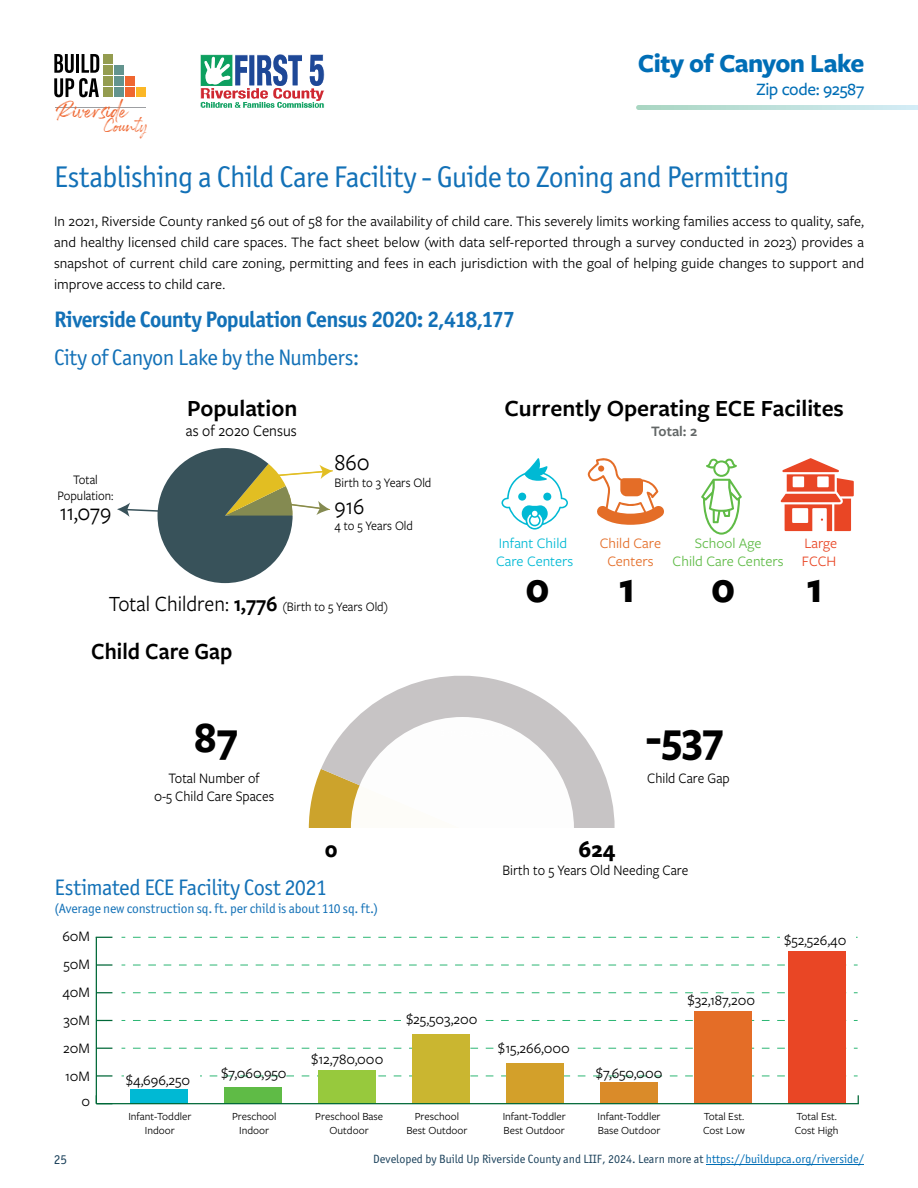
<style>
.page{position:relative;width:918px;height:1188px;background:#fff}
.page>*{position:absolute;margin:0;border:0;box-sizing:border-box;transform-origin:0 0}
.t1{font:700 45px "Freight Sans Pro";color:#000;scale:.93 1}
.t2{font:30px "Officina Sans ITC Pro";letter-spacing:-.025em;color:#1371b7}
.t3{font:700 27px "Freight Sans Pro";letter-spacing:-.02em;color:#006eb6}
.t4{font:26.55px "Rockness";color:#ef6630}
.t5{font:600 24px "Freight Sans Pro";color:#000}
.t6{font:600 24px "Freight Sans Pro";color:#000;scale:.93 1}
.t7{font:24px "Freight Sans Pro";color:#000;scale:.93 1}
.t8{font:700 24px "Freight Sans Pro";color:#000;scale:.93 1}
.t9{font:22.5px "Officina Sans ITC Pro";letter-spacing:-.02em;color:#1371b7}
.t10{font:700 22.5px "Officina Sans ITC Pro";letter-spacing:-.03em;color:#1371b7}
.t11{font:20.25px "Rockness";letter-spacing:-.005em;color:#ef6630}
.t12{font:500 18px "Freight Sans Pro";letter-spacing:-.025em;color:#006eb6}
.t13{font:16.5px "Freight Sans Pro";color:#000;scale:.93 1}
.t14{font:15px/21px "Freight Sans Pro";color:#000;text-align:justify}
.t15{font:15px/18px "Freight Sans Pro";color:#000;text-align:center;scale:.93 1}
.t16{font:15px/18px "Freight Sans Pro";color:#5fbb46;text-align:center}
.t17{font:15px/18px "Freight Sans Pro";color:#00b9d4}
.t18{font:15px/18px "Freight Sans Pro";color:#e46d27;text-align:center}
.t19{font:15px/18px "Freight Sans Pro";color:#e94625}
.t20{font:600 15px "Freight Sans Pro";color:#626666}
.t21{font:13.5px/16.5px "Freight Sans Pro";color:#000;text-align:center;scale:.93 1}
.t22{font:13.5px "Officina Sans ITC Pro";letter-spacing:-.005em;color:#1371b7}
.t23{font:13.5px "Officina Sans ITC Pro";color:#1c425c}
.t24{font:12px "Officina Sans ITC Pro";color:#1c425c}
.t25{font:11.25px/13.5px "Freight Sans Pro";color:#000;text-align:center}
.s1{font-size:22.5px}
.s2{font-weight:600;font-size:22.5px}
.s3{color:#006eb6}
</style>
<div class="page">
<hr style="left:706px;top:1164px;width:158px;height:1px;background:#006eb6">
<svg style="left:54px;top:54px;width:45px;height:43px"></svg>
<div style="left:103px;top:54px;width:10px;height:9px;background:#949c4f"></div>
<div style="left:103px;top:65px;width:10px;height:10px;background:#949c4f"></div>
<div style="left:103px;top:76px;width:10px;height:10px;background:#949c4f"></div>
<div style="left:103px;top:88px;width:10px;height:9px;background:#949c4f"></div>
<div style="left:114px;top:65px;width:10px;height:10px;background:#63948e"></div>
<div style="left:114px;top:76px;width:10px;height:10px;background:#63948e"></div>
<div style="left:114px;top:88px;width:10px;height:9px;background:#63948e"></div>
<div style="left:126px;top:76px;width:9px;height:10px;background:#ef6630"></div>
<div style="left:126px;top:88px;width:9px;height:9px;background:#ef6630"></div>
<div style="left:137px;top:88px;width:9px;height:9px;background:#fbb726"></div>
<hr style="left:56px;top:107px;width:90px;height:1px;background:#9d9fa2">
<svg style="left:636px;top:105px;width:282px;height:5px"></svg>
<svg style="left:201px;top:55px;width:123px;height:53px"></svg>
<svg style="left:357px;top:675px;width:258px;height:153px;fill:#c7c4c5"></svg>
<svg style="left:309px;top:717px;width:293px;height:111px"></svg>
<svg style="left:117px;top:448px;width:216px;height:135px"></svg>
<svg style="left:501px;top:458px;width:67px;height:72px"></svg>
<svg style="left:587px;top:458px;width:77px;height:67px"></svg>
<svg style="left:781px;top:458px;width:73px;height:73px"></svg>
<svg style="left:701px;top:458px;width:41px;height:77px"></svg>
<svg style="left:133px;top:937px;width:725px;height:1px"></svg>
<svg style="left:133px;top:965px;width:725px;height:1px"></svg>
<svg style="left:133px;top:1020px;width:725px;height:1px"></svg>
<svg style="left:133px;top:992px;width:725px;height:1px"></svg>
<svg style="left:133px;top:1048px;width:725px;height:1px"></svg>
<svg style="left:200px;top:1076px;width:658px;height:1px"></svg>
<div style="left:788px;top:951px;width:58px;height:153px;background:#e94625"></div>
<div style="left:694px;top:1012px;width:58px;height:92px;background:#e46d27"></div>
<div style="left:600px;top:1083px;width:58px;height:21px;background:#da8b29"></div>
<div style="left:506px;top:1063px;width:58px;height:41px;background:#d3a02a"></div>
<div style="left:412px;top:1034px;width:58px;height:70px;background:#cab630"></div>
<div style="left:318px;top:1070px;width:58px;height:34px;background:#97c93d"></div>
<div style="left:224px;top:1088px;width:58px;height:16px;background:#5fbb46"></div>
<div style="left:130px;top:1090px;width:58px;height:14px;background:#00b9d4"></div>
<div style="left:780px;top:931px;width:75px;height:18px;background:#fff"></div>
<div style="left:496px;top:1039px;width:80px;height:18px;background:#fff"></div>
<div style="left:402px;top:1011px;width:80px;height:17px;background:#fff"></div>
<hr style="left:96px;top:1103px;width:763px;height:1px;background:#006838">
<hr style="left:96px;top:937px;width:1px;height:167px;background:#006838">
<svg style="left:97px;top:1075px;width:15px;height:2px"></svg>
<svg style="left:97px;top:1048px;width:15px;height:1px"></svg>
<svg style="left:97px;top:1020px;width:15px;height:1px"></svg>
<svg style="left:97px;top:992px;width:15px;height:1px"></svg>
<svg style="left:97px;top:964px;width:15px;height:2px"></svg>
<svg style="left:97px;top:937px;width:15px;height:1px"></svg>
<h3 class="t4" style="left:56px;top:92px;width:74px">Riverside</h3>
<h3 class="t11" style="left:104px;top:112px;width:46px">County</h3>
<h3 class="t3" style="left:638px;top:45px;width:228px">City of Canyon Lake</h3>
<p class="t12" style="left:756px;top:77px;width:109px">Zip code: 92587</p>
<h2 class="t2" style="left:54px;top:159px;width:737px">Establishing a Child Care Facility - Guide to Zoning and Permitting</h2>
<p class="t14" style="left:54px;top:210px;width:812px">In 2021, Riverside County ranked 56 out of 58 for the availability of child care. This severely limits working families access to quality, safe, and healthy licensed child care spaces. The fact sheet below (with data self-reported through a survey conducted in 2023) provides a snapshot of current child care zoning, permitting and fees in each jurisdiction with the goal of helping guide changes to support and improve access to child care.</p>
<h3 class="t10" style="left:54px;top:305px;width:463px">Riverside County Population Census 2020: 2,418,177</h3>
<h3 class="t9" style="left:54px;top:344px;width:307px">City of Canyon Lake by the Numbers:</h3>
<h3 class="t5" style="left:187px;top:392px;width:112px">Population</h3>
<p class="t13" style="left:186px;top:420px;width:121px">as of 2020 Census</p>
<h3 class="t7" style="left:335px;top:447px;width:39px">860</h3>
<p class="t21" style="left:335px;top:473px;width:106px">Birth to 3 Years Old</p>
<p class="t21" style="left:57px;top:470px;width:62px">Total<br>Population:</p>
<h3 class="t7" style="left:60px;top:496px;width:57px">11,079</h3>
<h3 class="t7" style="left:335px;top:490px;width:34px">916</h3>
<p class="t21" style="left:335px;top:517px;width:86px">4 to 5 Years Old</p>
<p class="t21" style="left:109px;top:598px;width:302px"><span class="s1">Total Children:</span> <span class="s2">1,776</span> (Birth to 5 Years Old)</p>
<h3 class="t6" style="left:91px;top:635px;width:153px">Child Care Gap</h3>
<h3 class="t5" style="left:505px;top:392px;width:341px">Currently Operating ECE Facilites</h3>
<p class="t20" style="left:651px;top:421px;width:48px">Total: 2</p>
<p class="t17" style="left:496px;top:533px;width:79px">Infant Child<br>Care Centers</p>
<p class="t18" style="left:600px;top:533px;width:63px">Child Care<br>Centers</p>
<p class="t16" style="left:673px;top:533px;width:113px">School Age<br>Child Care Centers</p>
<p class="t19" style="left:802px;top:533px;width:37px">Large<br>FCCH</p>
<h1 class="t1" style="left:525px;top:556px;width:27px">0</h1>
<h1 class="t1" style="left:619px;top:556px;width:19px">1</h1>
<h1 class="t1" style="left:711px;top:556px;width:27px">0</h1>
<h1 class="t1" style="left:806px;top:556px;width:19px">1</h1>
<h1 class="t1" style="left:194px;top:706px;width:48px">87</h1>
<h1 class="t1" style="left:646px;top:706px;width:85px">-537</h1>
<p class="t15" style="left:647px;top:768px;width:90px">Child Care Gap</p>
<p class="t15" style="left:154px;top:768px;width:131px">Total Number of<br>0-5 Child Care Spaces</p>
<h3 class="t8" style="left:325px;top:832px;width:15px">0</h3>
<h3 class="t8" style="left:579px;top:832px;width:41px">624</h3>
<p class="t15" style="left:503px;top:860px;width:201px">Birth to 5 Years Old Needing Care</p>
<h3 class="t9" style="left:54px;top:874px;width:274px">Estimated ECE Facility Cost 2021</h3>
<p class="t22" style="left:54px;top:900px;width:325px">(Average new construction sq. ft. per child is about 110 sq. ft.)</p>
<p class="t14" style="left:62px;top:925px;width:29px">60M</p>
<p class="t14" style="left:64px;top:953px;width:28px">50M</p>
<p class="t14" style="left:62px;top:981px;width:29px">40M</p>
<p class="t14" style="left:64px;top:1009px;width:28px">30M</p>
<p class="t14" style="left:63px;top:1037px;width:28px">20M</p>
<p class="t14" style="left:65px;top:1065px;width:27px">10M</p>
<p class="t14" style="left:81px;top:1090px;width:10px">0</p>
<p class="t14" style="left:126px;top:1069px;width:66px">$4,696,250</p>
<p class="t14" style="left:221px;top:1062px;width:67px">$7,060,950</p>
<p class="t14" style="left:311px;top:1048px;width:74px">$12,780,000</p>
<p class="t14" style="left:406px;top:1008px;width:73px">$25,503,200</p>
<p class="t14" style="left:498px;top:1037px;width:73px">$15,266,000</p>
<p class="t14" style="left:596px;top:1062px;width:68px">$7,650,000</p>
<p class="t14" style="left:688px;top:989px;width:69px">$32,187,200</p>
<p class="t14" style="left:784px;top:929px;width:64px">$52,526,40</p>
<p class="t23" style="left:54px;top:1152px;width:15px">25</p>
<p class="t25" style="left:128px;top:1109px;width:65px">Infant-Toddler<br>Indoor</p>
<p class="t25" style="left:232px;top:1109px;width:46px">Preschool<br>Indoor</p>
<p class="t25" style="left:315px;top:1109px;width:69px">Preschool Base<br>Outdoor</p>
<p class="t25" style="left:406px;top:1109px;width:63px">Preschool<br>Best Outdoor</p>
<p class="t25" style="left:503px;top:1109px;width:65px;text-align:left">Infant-Toddler<br>Best Outdoor</p>
<p class="t25" style="left:598px;top:1109px;width:65px;text-align:left">Infant-Toddler<br>Base Outdoor</p>
<p class="t25" style="left:703px;top:1109px;width:43px;text-align:left">Total Est.<br>Cost Low</p>
<p class="t25" style="left:795px;top:1109px;width:45px;text-align:left">Total Est.<br>Cost High</p>
<p class="t24" style="left:373px;top:1152px;width:492px">Developed by Build Up Riverside County and LIIF, 2024. Learn more at <span class="s3">https://buildupca.org/riverside/</span></p>
</div>
